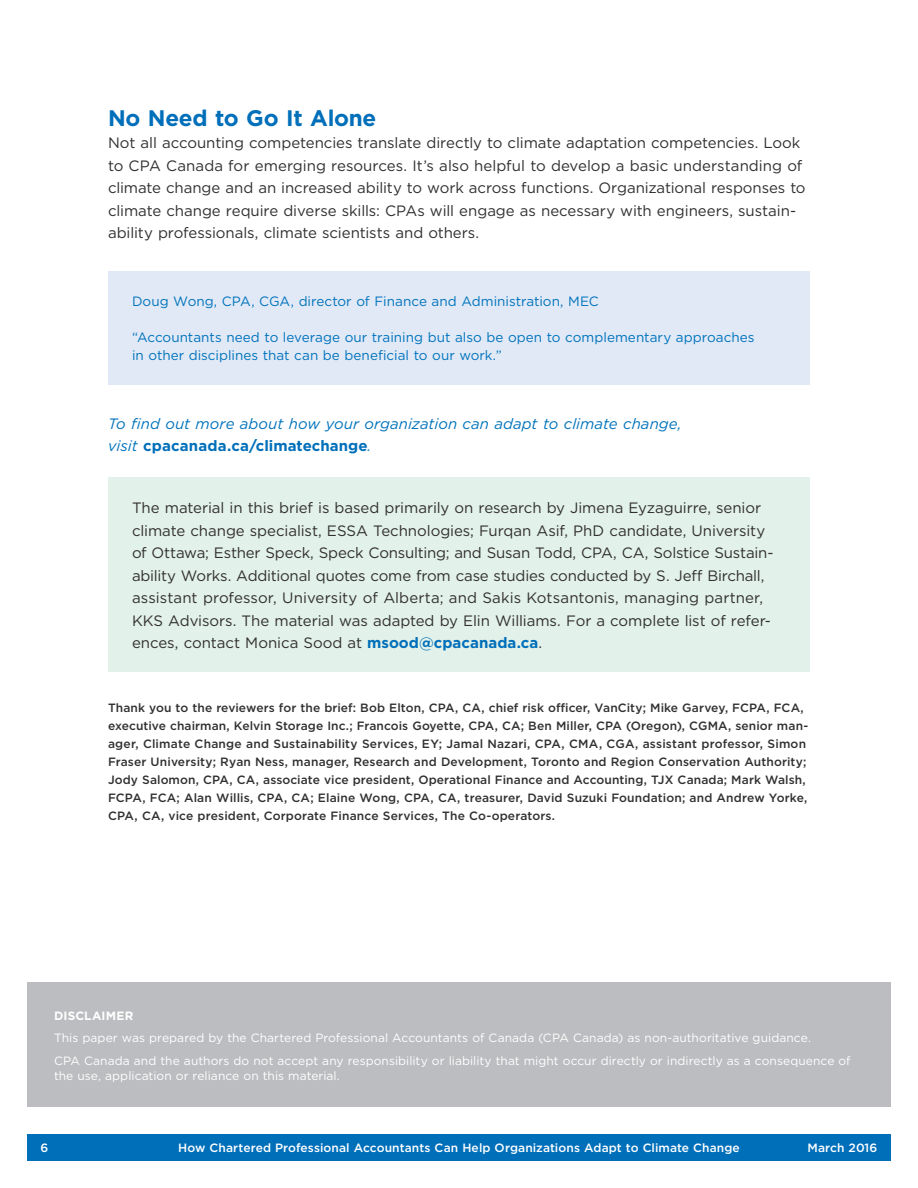
<style>
.page{position:relative;width:918px;height:1188px;background:#fff}
.page>*{position:absolute;margin:0;border:0;box-sizing:border-box;transform-origin:0 0}
.t1{font:700 22.5px "Gotham";letter-spacing:-.01em;color:#006fba}
.t2{font:15px/22.5px "Gotham";letter-spacing:-.005em;color:#312f30}
.t3{font:italic 15px/22.5px "Gotham";letter-spacing:.005em;color:#0073bc}
.t4{font:13.5px/18px "Gotham";color:#0073bc}
.t5{font:500 12px/18px "Gotham";letter-spacing:.01em;color:#312f30}
.t6{font:12px/22.5px "Gotham";letter-spacing:.005em;color:#fff}
.t7{font:500 12px "Gotham";letter-spacing:.005em;color:#fff}
.t8{font:700 12px "Gotham";letter-spacing:.01em;color:#fff}
.s1{font-weight:700;font-style:normal;color:#006fba}
.s2{font-weight:700;color:#006fba}
</style>
<div class="page">
<div style="left:27px;top:1134px;width:864px;height:27px;background:#006fba"></div>
<div style="left:27px;top:982px;width:864px;height:125px;background:#bcbdc0"></div>
<div style="left:108px;top:477px;width:702px;height:195px;background:#e2f1e9"></div>
<div style="left:108px;top:272px;width:702px;height:114px;background:#e1e9f6"></div>
<h1 class="t1" style="left:108px;top:103px;width:270px">No Need to Go It Alone</h1>
<p class="t2" style="left:108px;top:132px;width:699px">Not all accounting competencies translate directly to climate adaptation competencies. Look to CPA Canada for emerging resources. It’s also helpful to develop a basic understanding of climate change and an increased ability to work across functions. Organizational responses to climate change require diverse skills: CPAs will engage as necessary with engineers, sustain&shy;ability professionals, climate scientists and others.</p>
<p class="t4" style="left:132px;top:292px;width:468px">Doug Wong, CPA, CGA, director of Finance and Administration, MEC</p>
<p class="t4" style="left:132px;top:328px;width:624px">“Accountants need to leverage our training but also be open to complementary approaches in other disciplines that can be beneficial to our work.”</p>
<p class="t3" style="left:108px;top:412px;width:575px">To find out more about how your organization can adapt to climate change, visit <span class="s1">cpacanada.ca/climatechange</span>.</p>
<p class="t2" style="left:132px;top:496px;width:643px">The material in this brief is based primarily on research by Jimena Eyzaguirre, senior climate change specialist, ESSA Technologies; Furqan Asif, PhD candidate, University of Ottawa; Esther Speck, Speck Consulting; and Susan Todd, CPA, CA, Solstice Sustain&shy;ability Works. Additional quotes come from case studies conducted by S. Jeff Birchall, assistant professor, University of Alberta; and Sakis Kotsantonis, managing partner, KKS Advisors. The material was adapted by Elin Williams. For a complete list of refer&shy;ences, contact Monica Sood at <span class="s2">msood@cpacanada.ca</span>.</p>
<p class="t5" style="left:108px;top:698px;width:702px">Thank you to the reviewers for the brief: Bob Elton, CPA, CA, chief risk officer, VanCity; Mike Garvey, FCPA, FCA, executive chairman, Kelvin Storage Inc.; Francois Goyette, CPA, CA; Ben Miller, CPA (Oregon), CGMA, senior man&shy;ager, Climate Change and Sustainability Services, EY; Jamal Nazari, CPA, CMA, CGA, assistant professor, Simon Fraser University; Ryan Ness, manager, Research and Development, Toronto and Region Conservation Authority; Jody Salomon, CPA, CA, associate vice president, Operational Finance and Accounting, TJX Canada; Mark Walsh, FCPA, FCA; Alan Willis, CPA, CA; Elaine Wong, CPA, CA, treasurer, David Suzuki Foundation; and Andrew Yorke, CPA, CA, vice president, Corporate Finance Services, The Co-operators.</p>
<p class="t8" style="left:54px;top:1007px;width:81px">DISCLAIMER</p>
<p class="t6" style="left:54px;top:1026px;width:798px">This paper was prepared by the Chartered Professional Accountants of Canada (CPA Canada) as non-authoritative guidance.<br>CPA Canada and the authors do not accept any responsibility or liability that might occur directly or indirectly as a consequence of</p>
<p class="t6" style="left:54px;top:1064px;width:287px">the use, application or reliance on this material.</p>
<p class="t7" style="left:40px;top:1140px;width:9px">6</p>
<p class="t7" style="left:178px;top:1140px;width:563px">How Chartered Professional Accountants Can Help Organizations Adapt to Climate Change</p>
<p class="t7" style="left:807px;top:1140px;width:72px">March 2016</p>
</div>
